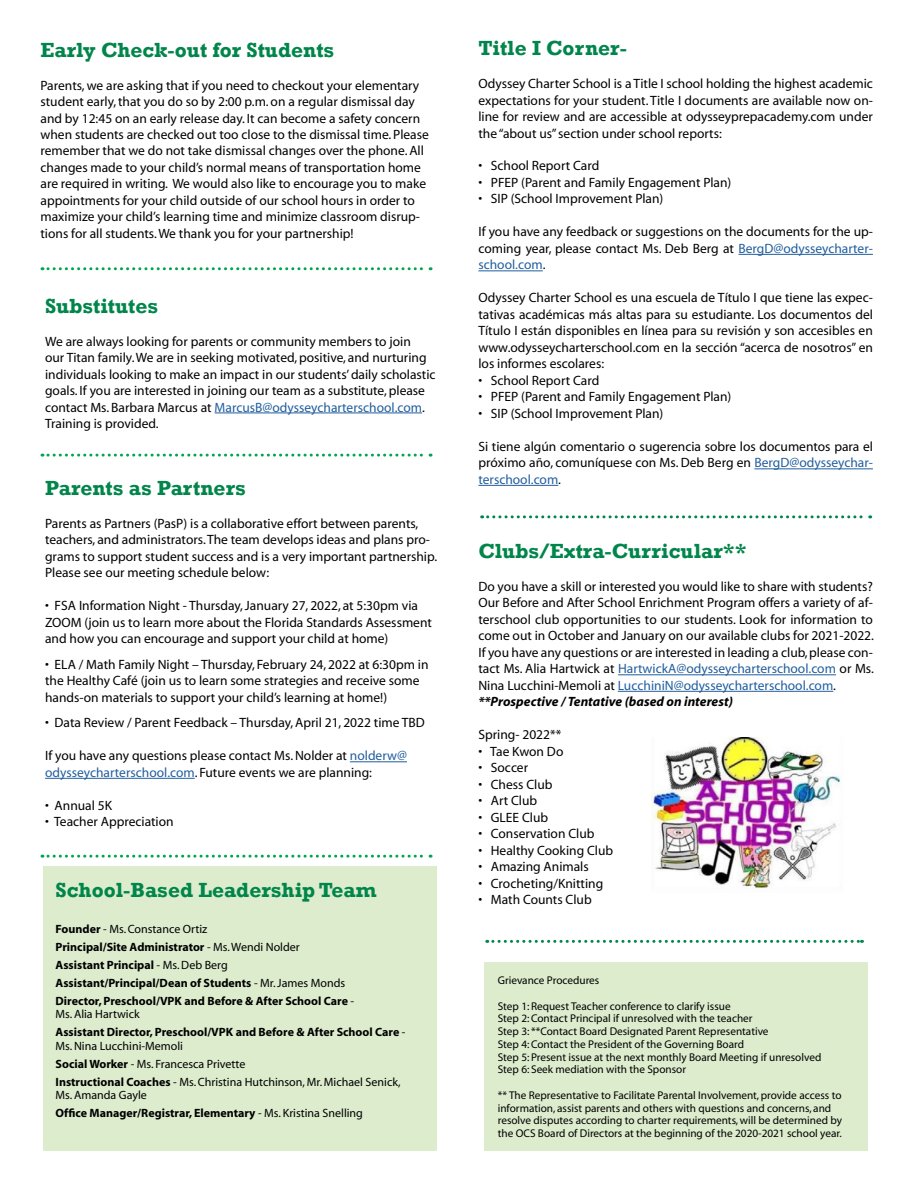
<style>
.page{position:relative;width:918px;height:1188px;background:#fff}
.page>*{position:absolute;margin:0;border:0;box-sizing:border-box;transform-origin:0 0}
.t1{font:700 21px "Rockwell";color:#00854a}
.t2{font:13.5px/16.5px "Myriad";color:#000}
.t3{font:700 12px/18px "Myriad";color:#000}
.t4{font:12px/18px "Myriad";color:#000}
.t5{font:11.25px/12.8px "Myriad";color:#000}
.s1{color:#215e9e}
.s2{font-weight:400}
.s3{font-weight:700}
.s4{font-weight:700;font-style:italic}
</style>
<div class="page">
<hr style="left:618px;top:674px;width:218px;height:1px;background:#215e9e">
<hr style="left:618px;top:691px;width:215px;height:1px;background:#215e9e">
<hr style="left:739px;top:254px;width:134px;height:1px;background:#215e9e">
<hr style="left:478px;top:271px;width:65px;height:1px;background:#215e9e">
<hr style="left:754px;top:469px;width:119px;height:1px;background:#215e9e">
<hr style="left:478px;top:485px;width:80px;height:1px;background:#215e9e">
<svg style="left:482px;top:515px;width:389px;height:3px"></svg>
<svg style="left:487px;top:940px;width:375px;height:3px"></svg>
<div style="left:44px;top:866px;width:393px;height:285px;background:#dceccd"></div>
<div style="left:484px;top:962px;width:383px;height:189px;background:#dceccd"></div>
<img style="left:651px;top:737px;width:190px;height:152px">
<svg style="left:42px;top:454px;width:389px;height:3px"></svg>
<svg style="left:42px;top:267px;width:389px;height:3px"></svg>
<svg style="left:42px;top:855px;width:389px;height:3px"></svg>
<hr style="left:215px;top:413px;width:207px;height:1px;background:#215e9e">
<hr style="left:350px;top:761px;width:57px;height:1px;background:#215e9e">
<hr style="left:45px;top:778px;width:150px;height:1px;background:#215e9e">
<h1 class="t1" style="left:40px;top:37px;width:295px">Early Check-out for Students</h1>
<p class="t2" style="left:40px;top:77px;width:390px">Parents, we are asking that if you need to checkout your elementary student early, that you do so by 2:00 p.m. on a regular dismissal day and by 12:45 on an early release day. It can become a safety concern when students are checked out too close to the dismissal time. Please remember that we do not take dismissal changes over the phone. All changes made to your child’s normal means of transportation home are required in writing. We would also like to encourage you to make appointments for your child outside of our school hours in order to maximize your child’s learning time and minimize classroom disrup&shy;tions for all students. We thank you for your partnership!</p>
<h1 class="t1" style="left:45px;top:293px;width:115px">Substitutes</h1>
<p class="t2" style="left:45px;top:333px;width:392px">We are always looking for parents or community members to join<br>our Titan family. We are in seeking motivated, positive, and nurturing individuals looking to make an impact in our students’ daily scholastic goals. If you are interested in joining our team as a substitute, please contact Ms. Barbara Marcus at <span class="s1">MarcusB@odysseycharterschool.com</span>.<br>Training is provided.</p>
<h1 class="t1" style="left:45px;top:475px;width:202px">Parents as Partners</h1>
<p class="t2" style="left:45px;top:516px;width:394px">Parents as Partners (PasP) is a collaborative effort between parents, teachers, and administrators. The team develops ideas and plans pro&shy;grams to support student success and is a very important partnership.<br>Please see our meeting schedule below:</p>
<p class="t2" style="left:45px;top:598px;width:388px">• FSA Information Night - Thursday, January 27, 2022, at 5:30pm via<br>ZOOM (join us to learn more about the Florida Standards Assessment and how you can encourage and support your child at home)</p>
<p class="t2" style="left:45px;top:657px;width:385px">• ELA / Math Family Night – Thursday, February 24, 2022 at 6:30pm in the Healthy Café (join us to learn some strategies and receive some hands-on materials to support your child’s learning at home!)</p>
<p class="t2" style="left:45px;top:715px;width:381px">• Data Review / Parent Feedback – Thursday, April 21, 2022 time TBD</p>
<p class="t2" style="left:45px;top:748px;width:363px">If you have any questions please contact Ms. Nolder at <span class="s1">nolderw@ odysseycharterschool.com</span>. Future events we are planning:</p>
<p class="t2" style="left:45px;top:798px;width:68px">• Annual 5K</p>
<p class="t2" style="left:45px;top:814px;width:130px">• Teacher Appreciation</p>
<h1 class="t1" style="left:56px;top:877px;width:322px">School-Based Leadership Team</h1>
<p class="t3" style="left:56px;top:920px;width:300px">Founder <span class="s2">- Ms. Constance Ortiz<br></span>Principal/Site Administrator <span class="s2">- Ms. Wendi Nolder<br></span>Assistant Principal <span class="s2">- Ms. Deb Berg </span>Assistant/Principal/Dean of Students <span class="s2">- Mr. James Monds </span>Director, Preschool/VPK and Before &amp; After School Care <span class="s2">-</span></p>
<p class="t3" style="left:56px;top:1005px;width:352px"><span class="s2">Ms. Alia Hartwick<br></span>Assistant Director, Preschool/VPK and Before &amp; After School Care <span class="s2">-</span></p>
<p class="t4" style="left:56px;top:1037px;width:346px">Ms. Nina Lucchini-Memoli<br><span class="s3">Social Worker</span> - Ms. Francesca Privette<br><span class="s3">Instructional Coaches</span> - Ms. Christina Hutchinson, Mr. Michael Senick,</p>
<p class="t4" style="left:56px;top:1087px;width:309px">Ms. Amanda Gayle<br><span class="s3">Office Manager/Registrar, Elementary</span> - Ms. Kristina Snelling</p>
<h1 class="t1" style="left:478px;top:35px;width:150px">Title I Corner-</h1>
<p class="t2" style="left:478px;top:76px;width:396px;text-align:justify">Odyssey Charter School is a Title I school holding the highest academic expectations for your student. Title I documents are available now on&shy;line for review and are accessible at odysseyprepacademy.com under the “about us” section under school reports:</p>
<p class="t2" style="left:478px;top:158px;width:122px">• School Report Card</p>
<p class="t2" style="left:478px;top:175px;width:255px">• PFEP (Parent and Family Engagement Plan)</p>
<p class="t2" style="left:478px;top:191px;width:187px">• SIP (School Improvement Plan)</p>
<p class="t2" style="left:478px;top:224px;width:396px;text-align:justify">If you have any feedback or suggestions on the documents for the up&shy;coming year, please contact Ms. Deb Berg at <span class="s1">BergD@odysseycharter&shy;school.com</span>.</p>
<p class="t2" style="left:478px;top:290px;width:396px;text-align:justify">Odyssey Charter School es una escuela de Título I que tiene las expec&shy;tativas académicas más altas para su estudiante. Los documentos del Título I están disponibles en línea para su revisión y son accesibles en www.odysseycharterschool.com en la sección “acerca de nosotros” en los informes escolares:</p>
<p class="t2" style="left:478px;top:373px;width:122px">• School Report Card</p>
<p class="t2" style="left:478px;top:389px;width:255px">• PFEP (Parent and Family Engagement Plan)</p>
<p class="t2" style="left:478px;top:406px;width:187px">• SIP (School Improvement Plan)</p>
<p class="t2" style="left:478px;top:439px;width:396px;text-align:justify">Si tiene algún comentario o sugerencia sobre los documentos para el próximo año, comuníquese con Ms. Deb Berg en <span class="s1">BergD@odysseychar&shy;terschool.com</span>.</p>
<h1 class="t1" style="left:478px;top:538px;width:270px">Clubs/Extra-Curricular**</h1>
<p class="t2" style="left:478px;top:579px;width:397px">Do you have a skill or interested you would like to share with students?<br>Our Before and After School Enrichment Program offers a variety of af&shy;terschool club opportunities to our students. Look for information to come out in October and January on our available clubs for 2021-2022.<br>If you have any questions or are interested in leading a club, please con&shy;tact Ms. Alia Hartwick at <span class="s1">HartwickA@odysseycharterschool.com</span> or Ms.<br>Nina Lucchini-Memoli at <span class="s1">LucchiniN@odysseycharterschool.com</span>. <span class="s4">**Prospective / Tentative (based on interest)</span></p>
<p class="t2" style="left:478px;top:727px;width:84px">Spring- 2022**</p>
<p class="t2" style="left:478px;top:744px;width:86px">• Tae Kwon Do</p>
<p class="t2" style="left:478px;top:760px;width:51px">• Soccer</p>
<p class="t2" style="left:478px;top:777px;width:76px">• Chess Club</p>
<p class="t2" style="left:478px;top:793px;width:60px">• Art Club</p>
<p class="t2" style="left:478px;top:810px;width:71px">• GLEE Club</p>
<p class="t2" style="left:478px;top:826px;width:118px">• Conservation Club</p>
<p class="t2" style="left:478px;top:843px;width:136px">• Healthy Cooking Club</p>
<p class="t2" style="left:478px;top:859px;width:112px">• Amazing Animals</p>
<p class="t2" style="left:478px;top:876px;width:126px">• Crocheting/Knitting</p>
<p class="t2" style="left:478px;top:892px;width:115px">• Math Counts Club</p>
<p class="t5" style="left:498px;top:974px;width:103px">Grievance Procedures</p>
<p class="t5" style="left:498px;top:1000px;width:325px">Step 1: Request Teacher conference to clarify issue<br>Step 2: Contact Principal if unresolved with the teacher<br>Step 3: **Contact Board Designated Parent Representative<br>Step 4: Contact the President of the Governing Board<br>Step 5: Present issue at the next monthly Board Meeting if unresolved Step 6: Seek mediation with the Sponsor</p>
<p class="t5" style="left:498px;top:1089px;width:346px">** The Representative to Facilitate Parental Involvement, provide access to information, assist parents and others with questions and concerns, and resolve disputes according to charter requirements, will be determined by the OCS Board of Directors at the beginning of the 2020-2021 school year.</p>
</div>
